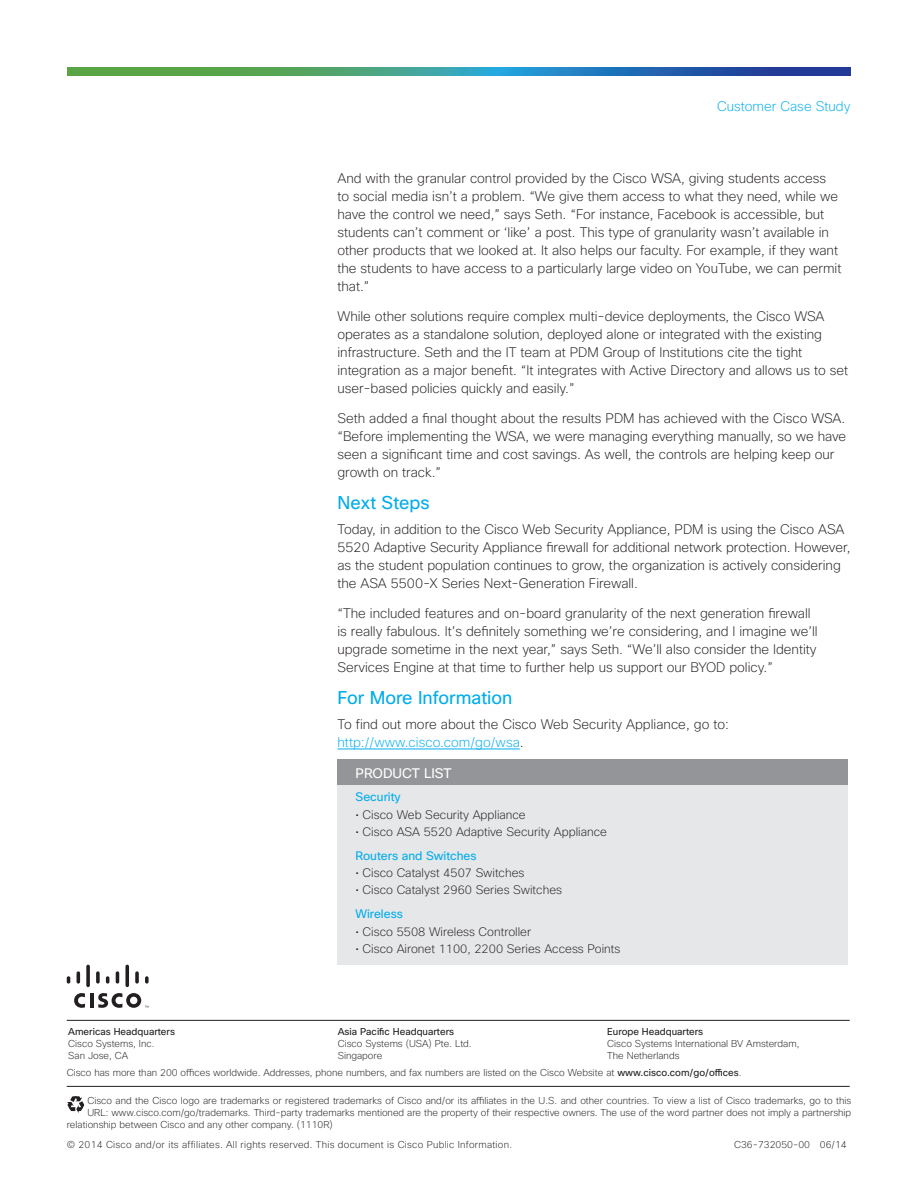
<style>
.page{position:relative;width:918px;height:1188px;background:#fff}
.page>*{position:absolute;margin:0;border:0;box-sizing:border-box;transform-origin:0 0}
.Subhead_1{font:18px "Cisco Sans";color:#00adeb}
.Body_1{font:200 13.5px/18px "Cisco Sans";letter-spacing:-.005em;color:#231f20}
.Page_head_2{font:200 13.5px "Cisco Sans";color:#00adeb}
.Table_Highlight_head{font:13.5px "Cisco Sans";color:#fff}
.t1{font:200 12px "Cisco Sans";color:#231f20}
.Table_A-B_head{font:12px "Cisco Sans";color:#00adeb}
.t2{font:200 9.75px/12px "Cisco Sans";color:#231f20}
.t3{font:200 9.75px "Cisco Sans";letter-spacing:.025em;color:#231f20}
.t4{font:9.75px "Cisco Sans";color:#231f20}
.s1{color:#00aeef}
.s2{font-weight:400}
</style>
<div class="page">
<hr style="left:338px;top:749px;width:182px;height:1px;background:#00aeef">
<div style="left:338px;top:759px;width:510px;height:26px;background:#939598"></div>
<div style="left:338px;top:785px;width:510px;height:180px;background:#e6e7e9"></div>
<svg style="left:68px;top:68px;width:782px;height:8px;background:#3a868a"></svg>
<hr style="left:67px;top:1020px;width:783px;height:1px;background:#231f20">
<hr style="left:67px;top:1086px;width:783px;height:1px;background:#231f20">
<svg style="left:67px;top:1096px;width:17px;height:17px"></svg>
<hr style="left:90px;top:993px;width:3px;height:15px;background:#231f20">
<svg style="left:74px;top:993px;width:11px;height:15px"></svg>
<svg style="left:67px;top:976px;width:3px;height:8px"></svg>
<svg style="left:77px;top:971px;width:3px;height:13px"></svg>
<svg style="left:86px;top:965px;width:4px;height:22px"></svg>
<svg style="left:96px;top:971px;width:4px;height:13px"></svg>
<svg style="left:106px;top:976px;width:3px;height:8px"></svg>
<svg style="left:116px;top:971px;width:3px;height:13px"></svg>
<svg style="left:125px;top:965px;width:4px;height:22px"></svg>
<svg style="left:135px;top:971px;width:4px;height:13px"></svg>
<svg style="left:145px;top:976px;width:4px;height:8px"></svg>
<svg style="left:98px;top:993px;width:51px;height:15px"></svg>
<p class="Page_head_2" style="left:717px;top:98px;width:135px">Customer Case Study</p>
<p class="t4" style="left:68px;top:1025px;width:108px">Americas Headquarters</p>
<p class="t2" style="left:68px;top:1038px;width:88px">Cisco Systems, Inc.<br>San Jose, CA</p>
<p class="Body_1" style="left:338px;top:170px;width:505px">And with the granular control provided by the Cisco WSA, giving students access<br>to social media isn’t a problem. “We give them access to what they need, while we have the control we need,” says Seth. “For instance, Facebook is accessible, but students can’t comment or ‘like’ a post. This type of granularity wasn’t available in other products that we looked at. It also helps our faculty. For example, if they want the students to have access to a particularly large video on YouTube, we can permit that.”</p>
<p class="Body_1" style="left:338px;top:308px;width:512px">While other solutions require complex multi-device deployments, the Cisco WSA operates as a standalone solution, deployed alone or integrated with the existing infrastructure. Seth and the IT team at PDM Group of Institutions cite the tight integration as a major benefit. “It integrates with Active Directory and allows us to set user-based policies quickly and easily.”</p>
<p class="Body_1" style="left:338px;top:410px;width:510px">Seth added a final thought about the results PDM has achieved with the Cisco WSA. “Before implementing the WSA, we were managing everything manually, so we have seen a significant time and cost savings. As well, the controls are helping keep our growth on track.”</p>
<p class="Subhead_1" style="left:338px;top:491px;width:94px">Next Steps</p>
<p class="Body_1" style="left:338px;top:521px;width:515px">Today, in addition to the Cisco Web Security Appliance, PDM is using the Cisco ASA 5520 Adaptive Security Appliance firewall for additional network protection. However, as the student population continues to grow, the organization is actively considering the ASA 5500-X Series Next-Generation Firewall.</p>
<p class="Body_1" style="left:338px;top:605px;width:482px">“The included features and on-board granularity of the next generation firewall is really fabulous. It’s definitely something we’re considering, and I imagine we’ll upgrade sometime in the next year,” says Seth. “We’ll also consider the Identity Services Engine at that time to further help us support our BYOD policy.”</p>
<p class="Subhead_1" style="left:338px;top:686px;width:176px">For More Information</p>
<p class="Body_1" style="left:338px;top:716px;width:393px">To find out more about the Cisco Web Security Appliance, go to: <span class="s1">http://www.cisco.com/go/wsa</span>.</p>
<p class="Table_Highlight_head" style="left:356px;top:764px;width:98px">PRODUCT LIST</p>
<p class="Table_A-B_head" style="left:356px;top:789px;width:47px">Security</p>
<p class="t1" style="left:356px;top:807px;width:172px">• Cisco Web Security Appliance</p>
<p class="t1" style="left:356px;top:824px;width:253px">• Cisco ASA 5520 Adaptive Security Appliance</p>
<p class="Table_A-B_head" style="left:356px;top:848px;width:123px">Routers and Switches</p>
<p class="t1" style="left:356px;top:865px;width:171px">• Cisco Catalyst 4507 Switches</p>
<p class="t1" style="left:356px;top:883px;width:208px">• Cisco Catalyst 2960 Series Switches</p>
<p class="Table_A-B_head" style="left:356px;top:906px;width:49px">Wireless</p>
<p class="t1" style="left:356px;top:924px;width:177px">• Cisco 5508 Wireless Controller</p>
<p class="t1" style="left:356px;top:941px;width:266px">• Cisco Aironet 1100, 2200 Series Access Points</p>
<p class="t4" style="left:338px;top:1025px;width:118px">Asia Pacific Headquarters</p>
<p class="t2" style="left:338px;top:1038px;width:135px">Cisco Systems (USA) Pte. Ltd.<br>Singapore</p>
<p class="t2" style="left:607px;top:1026px;width:194px"><span class="s2">Europe Headquarters<br></span>Cisco Systems International BV Amsterdam,<br>The Netherlands</p>
<p class="t2" style="left:67px;top:1067px;width:676px">Cisco has more than 200 offices worldwide. Addresses, phone numbers, and fax numbers are listed on the Cisco Website at <span class="s2">www.cisco.com/go/offices</span>.</p>
<p class="t2" style="left:87px;top:1095px;width:765px">Cisco and the Cisco logo are trademarks or registered trademarks of Cisco and/or its affiliates in the U.S. and other countries. To view a list of Cisco trademarks, go to this</p>
<p class="t2" style="left:87px;top:1107px;width:765px">URL: www.cisco.com/go/trademarks. Third-party trademarks mentioned are the property of their respective owners. The use of the word partner does not imply a partnership</p>
<p class="t2" style="left:67px;top:1119px;width:268px">relationship between Cisco and any other company. (1110R)</p>
<p class="t3" style="left:67px;top:1138px;width:447px">© 2014 Cisco and/or its affiliates. All rights reserved. This document is Cisco Public Information.</p>
<p class="t2" style="left:734px;top:1138px;width:114px">C36-732050-00 06/14</p>
</div>
